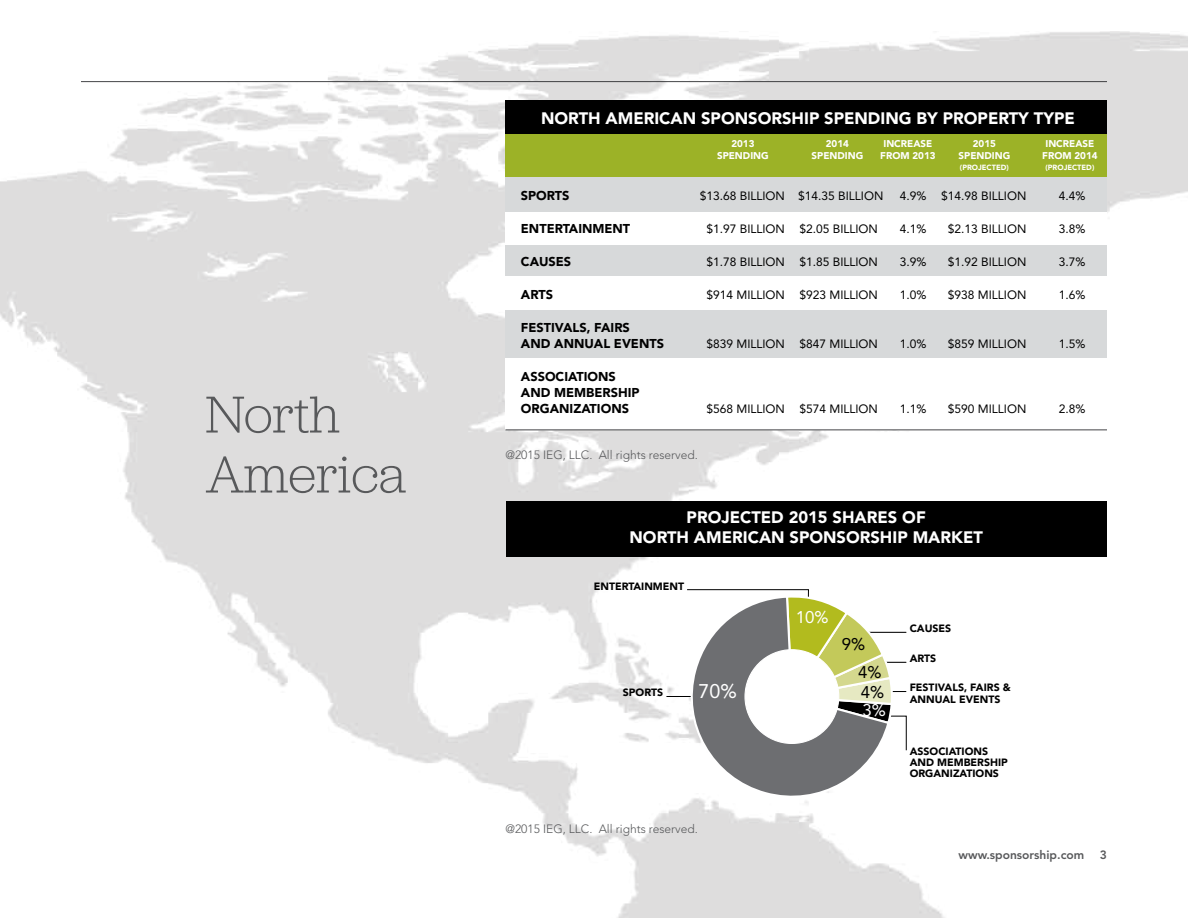
<style>
.page{position:relative;width:1188px;height:918px;background:#fff}
.page>*{position:absolute;margin:0;border:0;box-sizing:border-box;transform-origin:0 0}
.t1{font:300 54px/60px "Jubilat";color:#58595b}
.t2{font:19.65px "Avenir LT Std";color:#fff}
.t3{font:16.8px/28.3px "Avenir LT Std";color:#000}
.t4{font:16.8px "Avenir LT Std";color:#fff}
.t5{font:900 16.5px/19.8px "Avenir LT Std";color:#fff;text-align:center}
.t6{font:900 12.75px/15.8px "Avenir LT Std";color:#000}
.t7{font:12px "Avenir LT Std";color:#000}
.t8{font:300 12px "Avenir LT Std";color:#58595b}
.t9{font:800 12px "Avenir LT Std";color:#58595b}
.t10{font:900 10.5px/11.2px "Avenir LT Std";color:#000}
.t11{font:900 9.75px "Avenir LT Std";color:#fff}
.t12{font:900 7.5px "Avenir LT Std";color:#fff}
</style>
<div class="page">
<img style="left:0;top:31px;width:1188px;height:887px">
<svg style="left:666px;top:589px;width:241px;height:209px"></svg>
<div style="left:745px;top:650px;width:94px;height:93px;background:#fff;border-radius:50%"></div>
<div style="left:506px;top:501px;width:601px;height:55px;background:#000"></div>
<div style="left:505px;top:193px;width:602px;height:237px;background:#fff"></div>
<div style="left:505px;top:245px;width:602px;height:31px;background:#d7d9da"></div>
<div style="left:505px;top:310px;width:602px;height:48px;background:#d7d9da"></div>
<div style="left:505px;top:100px;width:602px;height:34px;background:#000"></div>
<div style="left:505px;top:176px;width:602px;height:36px;background:#d7d9da"></div>
<div style="left:505px;top:134px;width:602px;height:43px;background:#9cb227"></div>
<hr style="left:505px;top:429px;width:602px;height:1px;background:#58595b">
<h1 class="t1" style="left:205px;top:383px;width:203px">North<br>America</h1>
<h3 class="t5" style="left:541px;top:108px;width:535px">NORTH AMERICAN SPONSORSHIP SPENDING BY PROPERTY TYPE</h3>
<p class="t11" style="left:731px;top:138px;width:25px">2013</p>
<p class="t11" style="left:826px;top:138px;width:25px">2014</p>
<p class="t11" style="left:883px;top:138px;width:50px">INCREASE</p>
<p class="t11" style="left:973px;top:138px;width:25px">2015</p>
<p class="t11" style="left:1045px;top:138px;width:50px">INCREASE</p>
<p class="t11" style="left:717px;top:149px;width:53px">SPENDING</p>
<p class="t11" style="left:812px;top:149px;width:53px">SPENDING</p>
<p class="t11" style="left:880px;top:149px;width:57px">FROM 2013</p>
<p class="t11" style="left:959px;top:149px;width:53px">SPENDING</p>
<p class="t11" style="left:1042px;top:149px;width:57px">FROM 2014</p>
<p class="t12" style="left:960px;top:163px;width:50px">(PROJECTED)</p>
<p class="t12" style="left:1045px;top:163px;width:50px">(PROJECTED)</p>
<p class="t6" style="left:521px;top:188px;width:50px">SPORTS</p>
<p class="t7" style="left:700px;top:189px;width:185px">$13.68 BILLION $14.35 BILLION</p>
<p class="t7" style="left:900px;top:189px;width:128px">4.9% $14.98 BILLION</p>
<p class="t7" style="left:1059px;top:189px;width:28px">4.4%</p>
<p class="t6" style="left:521px;top:221px;width:111px">ENTERTAINMENT</p>
<p class="t7" style="left:706px;top:222px;width:173px">$1.97 BILLION $2.05 BILLION</p>
<p class="t7" style="left:900px;top:222px;width:28px">4.1%</p>
<p class="t7" style="left:948px;top:222px;width:80px">$2.13 BILLION</p>
<p class="t7" style="left:1059px;top:222px;width:28px">3.8%</p>
<p class="t6" style="left:521px;top:254px;width:52px">CAUSES</p>
<p class="t7" style="left:706px;top:255px;width:173px">$1.78 BILLION $1.85 BILLION</p>
<p class="t7" style="left:900px;top:255px;width:28px">3.9%</p>
<p class="t7" style="left:948px;top:255px;width:80px">$1.92 BILLION</p>
<p class="t7" style="left:1059px;top:255px;width:28px">3.7%</p>
<p class="t6" style="left:521px;top:287px;width:34px">ARTS</p>
<p class="t7" style="left:706px;top:288px;width:173px">$914 MILLION $923 MILLION</p>
<p class="t7" style="left:900px;top:288px;width:28px">1.0%</p>
<p class="t7" style="left:948px;top:288px;width:80px">$938 MILLION</p>
<p class="t7" style="left:1059px;top:288px;width:28px">1.6%</p>
<p class="t6" style="left:521px;top:320px;width:145px">FESTIVALS, FAIRS<br>AND ANNUAL EVENTS</p>
<p class="t7" style="left:706px;top:337px;width:173px">$839 MILLION $847 MILLION</p>
<p class="t7" style="left:900px;top:337px;width:28px">1.0%</p>
<p class="t7" style="left:948px;top:337px;width:80px">$859 MILLION</p>
<p class="t7" style="left:1059px;top:337px;width:28px">1.5%</p>
<p class="t6" style="left:521px;top:369px;width:120px">ASSOCIATIONS<br>AND MEMBERSHIP<br>ORGANIZATIONS</p>
<p class="t7" style="left:706px;top:401px;width:173px">$568 MILLION $574 MILLION</p>
<p class="t7" style="left:900px;top:401px;width:28px">1.1%</p>
<p class="t7" style="left:948px;top:401px;width:80px">$590 MILLION</p>
<p class="t7" style="left:1059px;top:401px;width:28px">2.8%</p>
<p class="t8" style="left:505px;top:448px;width:194px">@2015 IEG, LLC. All rights reserved.</p>
<h3 class="t5" style="left:629px;top:507px;width:355px">PROJECTED 2015 SHARES OF<br>NORTH AMERICAN SPONSORSHIP MARKET</h3>
<p class="t10" style="left:594px;top:580px;width:92px">ENTERTAINMENT</p>
<p class="t10" style="left:623px;top:687px;width:42px">SPORTS</p>
<h2 class="t2" style="left:699px;top:680px;width:40px">70%</h2>
<p class="t8" style="left:505px;top:822px;width:194px">@2015 IEG, LLC. All rights reserved.</p>
<h3 class="t4" style="left:796px;top:608px;width:34px">10%</h3>
<h3 class="t3" style="left:858px;top:630px;width:25px;text-indent:-16px">9%<br>4%</h3>
<h3 class="t3" style="left:861px;top:678px;width:25px">4%</h3>
<h3 class="t4" style="left:862px;top:701px;width:25px">3%</h3>
<p class="t10" style="left:910px;top:623px;width:43px">CAUSES</p>
<p class="t10" style="left:910px;top:653px;width:28px">ARTS</p>
<p class="t10" style="left:910px;top:682px;width:103px">FESTIVALS, FAIRS &amp;<br>ANNUAL EVENTS</p>
<p class="t10" style="left:910px;top:746px;width:100px">ASSOCIATIONS<br>AND MEMBERSHIP<br>ORGANIZATIONS</p>
<p class="t9" style="left:959px;top:848px;width:127px">www.sponsorship.com</p>
<p class="t9" style="left:1100px;top:848px;width:9px">3</p>
</div>
